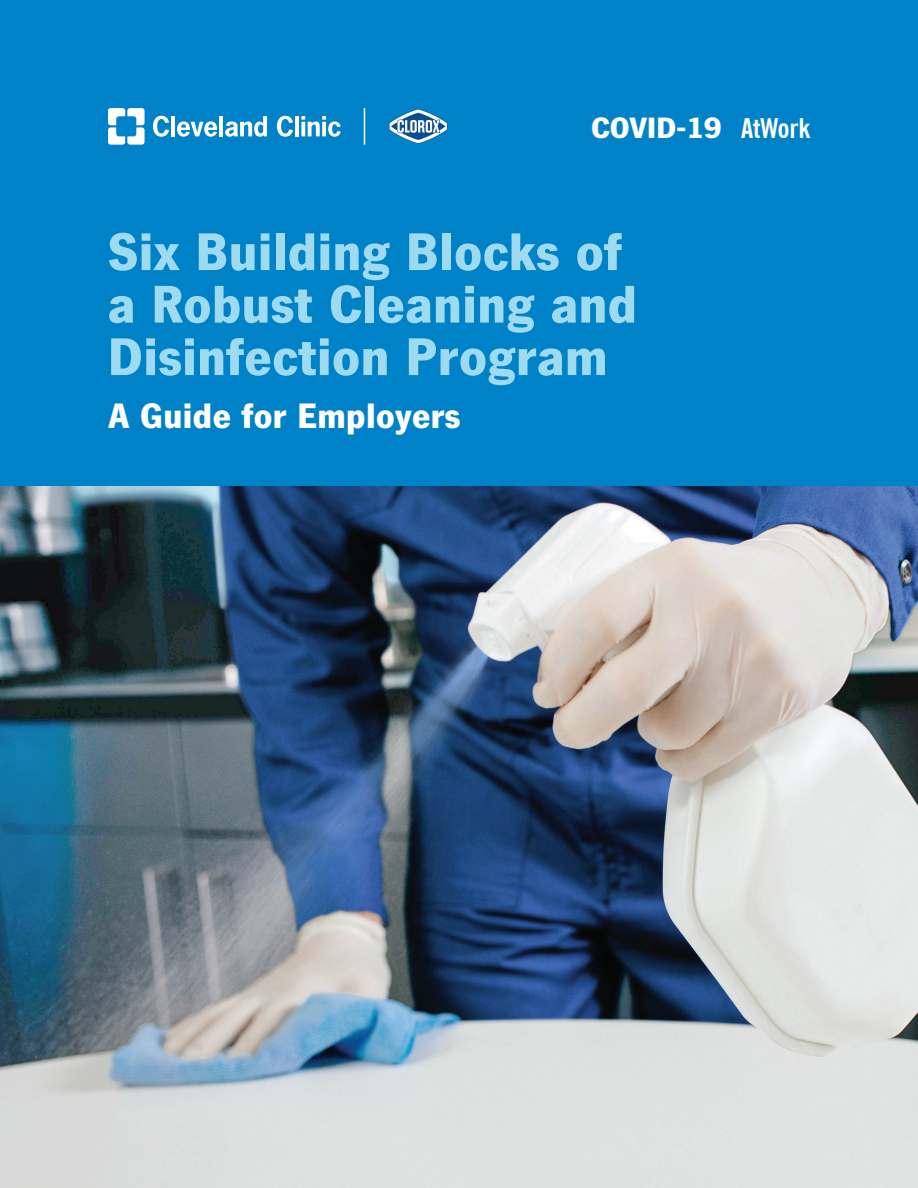
<style>
.page{position:relative;width:918px;height:1188px;background:#fff}
.page>*{position:absolute;margin:0;border:0;box-sizing:border-box;transform-origin:0 0}
.t1{font:900 54px/52.5px "News Gothic LT Std";letter-spacing:.01em;color:#9edbf0}
.t2{font:900 36px "News Gothic LT Std";letter-spacing:.01em;color:#fff}
.t3{font:900 30px "News Gothic LT Std";color:#fff}
.s1{font-family:"News Gothic BT";font-weight:700;font-stretch:condensed;font-size:27px}
</style>
<div class="page">
<img style="left:0;top:486px;width:918px;height:702px">
<div style="left:0;top:0;width:918px;height:486px;background:#0082c8"></div>
<svg style="left:153px;top:116px;width:16px;height:21px"></svg>
<hr style="left:171px;top:116px;width:4px;height:20px;background:#fff">
<svg style="left:177px;top:121px;width:40px;height:16px"></svg>
<hr style="left:219px;top:116px;width:4px;height:20px;background:#fff">
<svg style="left:225px;top:116px;width:42px;height:21px"></svg>
<svg style="left:277px;top:116px;width:16px;height:21px"></svg>
<hr style="left:295px;top:116px;width:4px;height:20px;background:#fff">
<svg style="left:301px;top:116px;width:40px;height:21px"></svg>
<svg style="left:108px;top:108px;width:37px;height:37px"></svg>
<svg style="left:389px;top:109px;width:58px;height:35px"></svg>
<hr style="left:364px;top:108px;width:1px;height:37px;background:#fff">
<p class="t3" style="left:591px;top:110px;width:220px">COVID-19 <span class="s1">AtWork</span></p>
<p class="t1" style="left:108px;top:225px;width:530px">Six Building Blocks of a Robust Cleaning and<br>Disinfection Program</p>
<p class="t2" style="left:108px;top:395px;width:354px">A Guide for Employers</p>
</div>
